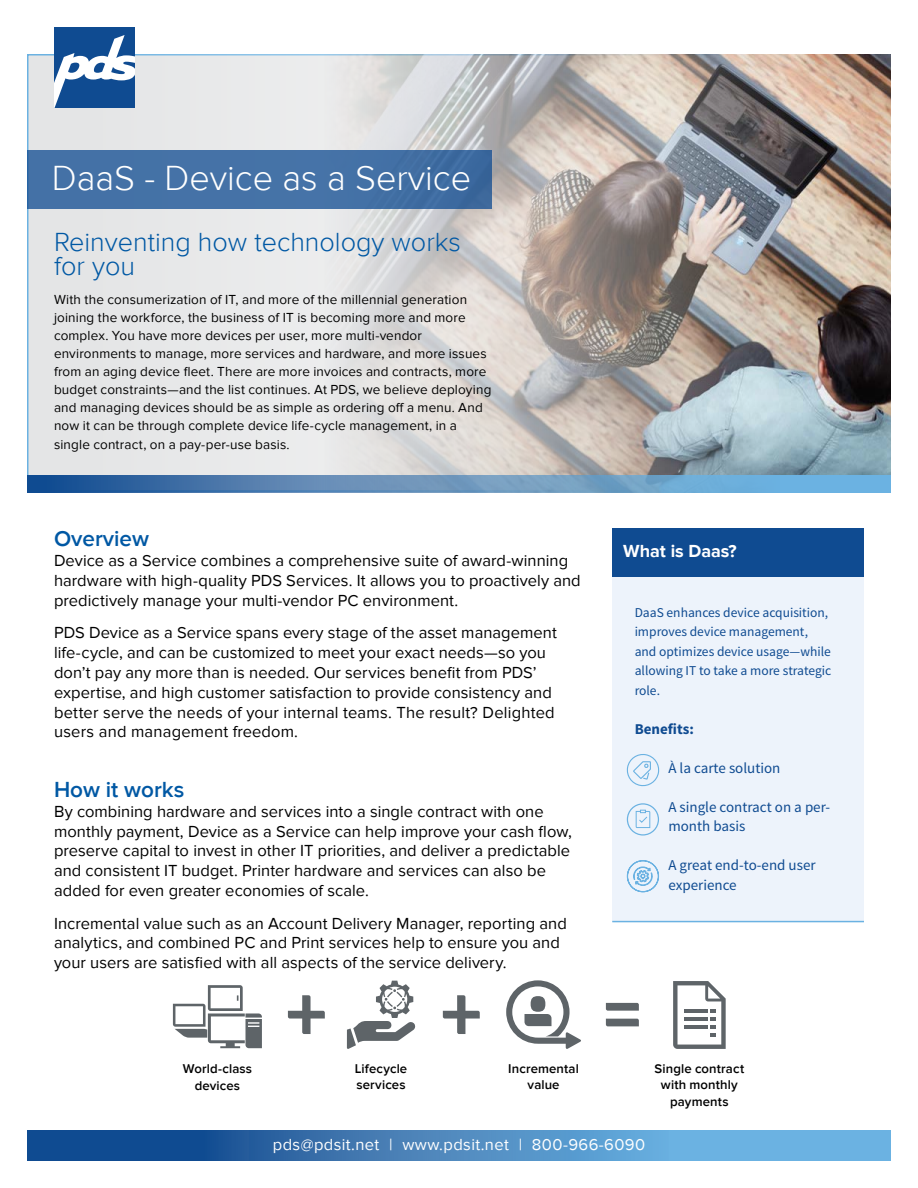
<style>
.page{position:relative;width:918px;height:1188px;background:#fff}
.page>*{position:absolute;margin:0;border:0;box-sizing:border-box;transform-origin:0 0}
.t1{font:300 36px "Proxima Nova";color:#fff}
.t2{font:300 27px/24px "Proxima Nova";color:#0058a4}
.t3{font:600 22.5px "Proxima Nova";color:#0058a4}
.t4{font:700 18px "Proxima Nova";color:#fff}
.t5{font:16.5px/19.8px "Proxima Nova";letter-spacing:.005em;color:#000}
.t6{font:16.5px "Proxima Nova";letter-spacing:.025em;color:#fff}
.t7{font:15px/19.5px "Source Sans Pro";color:#0f4b91}
.t8{font:700 15px "Source Sans Pro";color:#0f4b91}
.t9{font:13.5px/18.1px "Proxima Nova";letter-spacing:.01em;color:#000}
.t10{font:13.5px/19.5px "Source Sans Pro";color:#0f4b91}
.t11{font:600 13.2px/17px "Proxima Nova";letter-spacing:.01em;color:#000;text-align:center}
</style>
<div class="page">
<div style="left:250px;top:1131px;width:641px;height:30px;background:#6bb2e2"></div>
<svg style="left:27px;top:1131px;width:604px;height:30px;background:#3570ac"></svg>
<div style="left:27px;top:54px;width:864px;height:438px;background:#e4e5e6;border:2px solid #6bb2e2"></div>
<div style="left:54px;top:27px;width:81px;height:81px;background:#0f4b91"></div>
<svg style="left:54px;top:35px;width:81px;height:73px"></svg>
<img style="left:325px;top:54px;width:566px;height:421px">
<div style="left:27px;top:150px;width:464px;height:58px;background:#4471a6"></div>
<div style="left:250px;top:475px;width:641px;height:18px;background:#6bb2e2"></div>
<svg style="left:27px;top:475px;width:641px;height:18px;background:#5785b2"></svg>
<svg style="left:288px;top:995px;width:37px;height:39px"></svg>
<svg style="left:443px;top:995px;width:37px;height:39px"></svg>
<svg style="left:606px;top:1003px;width:33px;height:8px"></svg>
<svg style="left:606px;top:1019px;width:33px;height:7px"></svg>
<svg style="left:347px;top:981px;width:68px;height:68px"></svg>
<svg style="left:506px;top:980px;width:75px;height:69px"></svg>
<svg style="left:673px;top:981px;width:53px;height:68px"></svg>
<svg style="left:173px;top:985px;width:89px;height:63px"></svg>
<div style="left:612px;top:529px;width:252px;height:393px;background:#edf3fb"></div>
<div style="left:612px;top:529px;width:252px;height:48px;background:#0f4b91"></div>
<hr style="left:612px;top:921px;width:252px;height:1px;background:#6bb2e2">
<svg style="left:626px;top:754px;width:34px;height:33px"></svg>
<div style="left:627px;top:803px;width:32px;height:33px;border:1px solid #6bb2e2;border-radius:50%"></div>
<svg style="left:635px;top:810px;width:16px;height:18px"></svg>
<svg style="left:626px;top:860px;width:33px;height:33px"></svg>
<h1 class="t1" style="left:52px;top:158px;width:421px">DaaS - Device as a Service</h1>
<h2 class="t2" style="left:54px;top:230px;width:408px">Reinventing how technology works for you</h2>
<p class="t9" style="left:54px;top:291px;width:439px">With the consumerization of IT, and more of the millennial generation joining the workforce, the business of IT is becoming more and more complex. You have more devices per user, more multi-vendor environments to manage, more services and hardware, and more issues from an aging device fleet. There are more invoices and contracts, more budget constraints—and the list continues. At PDS, we believe deploying and managing devices should be as simple as ordering off a menu. And now it can be through complete device life-cycle management, in a single contract, on a pay-per-use basis.</p>
<h3 class="t3" style="left:54px;top:526px;width:97px">Overview</h3>
<p class="t5" style="left:54px;top:551px;width:528px">Device as a Service combines a comprehensive suite of award-winning hardware with high-quality PDS Services. It allows you to proactively and predictively manage your multi-vendor PC environment.</p>
<p class="t5" style="left:54px;top:623px;width:504px">PDS Device as a Service spans every stage of the asset management life-cycle, and can be customized to meet your exact needs—so you don’t pay any more than is needed. Our services benefit from PDS’ expertise, and high customer satisfaction to provide consistency and better serve the needs of your internal teams. The result? Delighted users and management freedom.</p>
<h3 class="t3" style="left:54px;top:777px;width:132px">How it works</h3>
<p class="t5" style="left:54px;top:802px;width:519px">By combining hardware and services into a single contract with one monthly payment, Device as a Service can help improve your cash flow, preserve capital to invest in other IT priorities, and deliver a predictable and consistent IT budget. Printer hardware and services can also be added for even greater economies of scale.</p>
<p class="t5" style="left:54px;top:913px;width:514px">Incremental value such as an Account Delivery Manager, reporting and analytics, and combined PC and Print services help to ensure you and your users are satisfied with all aspects of the service delivery.</p>
<p class="t4" style="left:623px;top:541px;width:115px">What is Daas?</p>
<p class="t10" style="left:635px;top:603px;width:198px">DaaS enhances device acquisition, improves device management, and optimizes device usage—while allowing IT to take a more strategic role.</p>
<p class="t8" style="left:635px;top:719px;width:61px">Benefits:</p>
<p class="t7" style="left:668px;top:758px;width:114px">À la carte solution</p>
<p class="t7" style="left:668px;top:797px;width:163px">A single contract on a per&shy;month basis</p>
<p class="t7" style="left:668px;top:856px;width:149px">A great end-to-end user experience</p>
<p class="t11" style="left:183px;top:1060px;width:71px">World-class devices</p>
<p class="t11" style="left:355px;top:1060px;width:54px;text-align:left">Lifecycle services</p>
<p class="t11" style="left:508px;top:1060px;width:72px">Incremental value</p>
<p class="t11" style="left:655px;top:1060px;width:91px">Single contract with monthly payments</p>
<p class="t6" style="left:273px;top:1135px;width:374px">pds@pdsit.net | www.pdsit.net | 800-966-6090</p>
</div>
